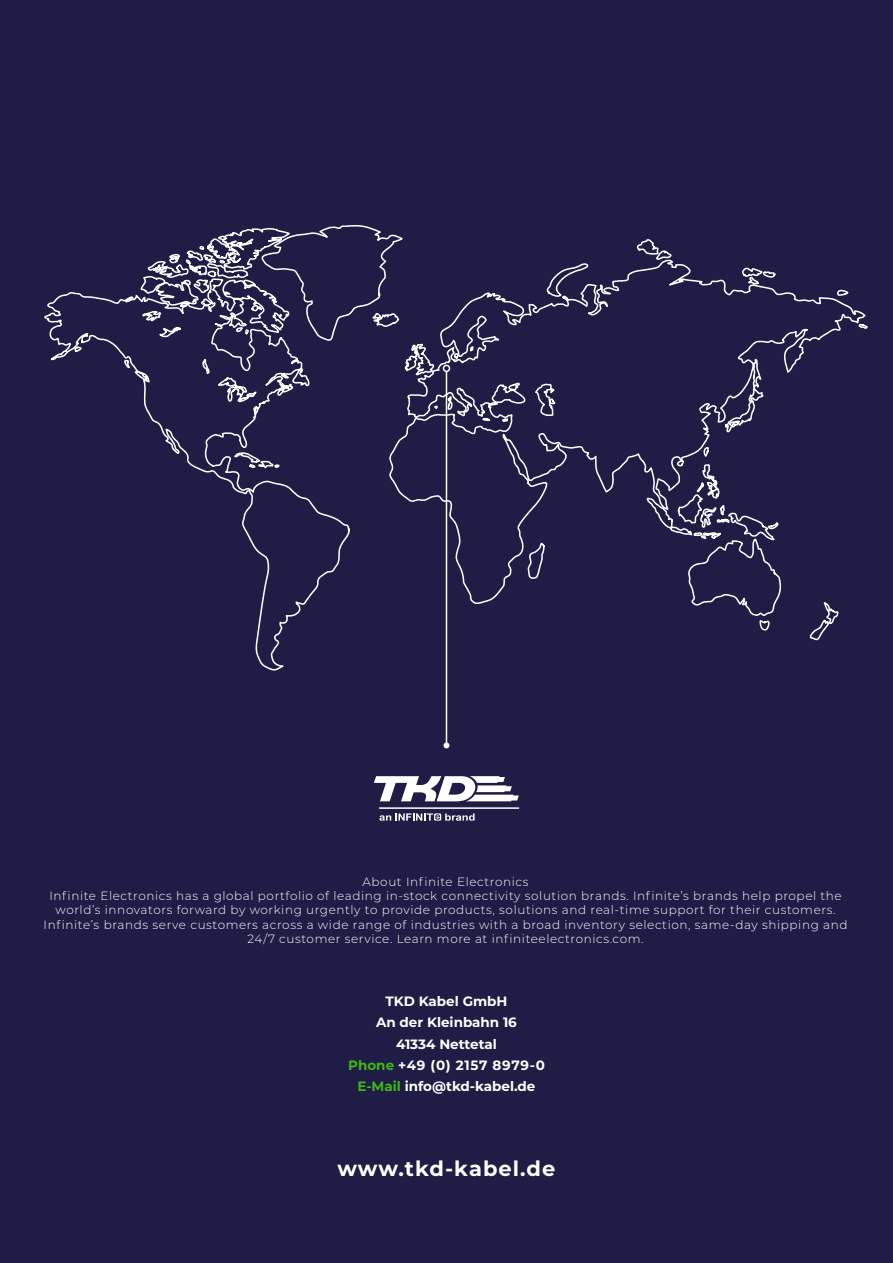
<style>
.page{position:relative;width:893px;height:1263px;background:#1f1c45}
.page>*{position:absolute;margin:0;border:0;box-sizing:border-box;transform-origin:0 0}
.t1{font:700 21px "Montserrat";letter-spacing:.05em;color:#fff}
.t2{font:700 13.5px/21.3px "Montserrat";color:#fff;text-align:center}
.t3{font:300 12px/14.4px "Montserrat";letter-spacing:.05em;color:#fff;text-align:center}
.s1{color:#3eb915}
</style>
<div class="page">
<svg style="left:44px;top:225px;width:824px;height:522px"></svg>
<hr style="left:446px;top:371px;width:1px;height:374px;background:#fff">
<svg style="left:443px;top:742px;width:6px;height:6px"></svg>
<div style="left:443px;top:365px;width:7px;height:7px;border:2px solid #fff;border-radius:50%"></div>
<hr style="left:379px;top:807px;width:140px;height:2px;background:#fff">
<svg style="left:379px;top:813px;width:96px;height:8px"></svg>
<svg style="left:374px;top:776px;width:145px;height:25px"></svg>
<p class="t3" style="left:44px;top:874px;width:805px">About Infinite Electronics<br>Infinite Electronics has a global portfolio of leading in-stock connectivity solution brands. Infinite’s brands help propel the world’s innovators forward by working urgently to provide products, solutions and real-time support for their customers.<br>Infinite’s brands serve customers across a wide range of industries with a broad inventory selection, same-day shipping and 24/7 customer service. Learn more at infiniteelectronics.com.</p>
<p class="t2" style="left:348px;top:990px;width:198px">TKD Kabel GmbH<br>An der Kleinbahn 16<br>41334 Nettetal<br><span class="s1">Phone</span> +49 (0) 2157 8979-0<br><span class="s1">E-Mail</span> info@tkd-kabel.de</p>
<h1 class="t1" style="left:337px;top:1153px;width:219px">www.tkd-kabel.de</h1>
</div>
